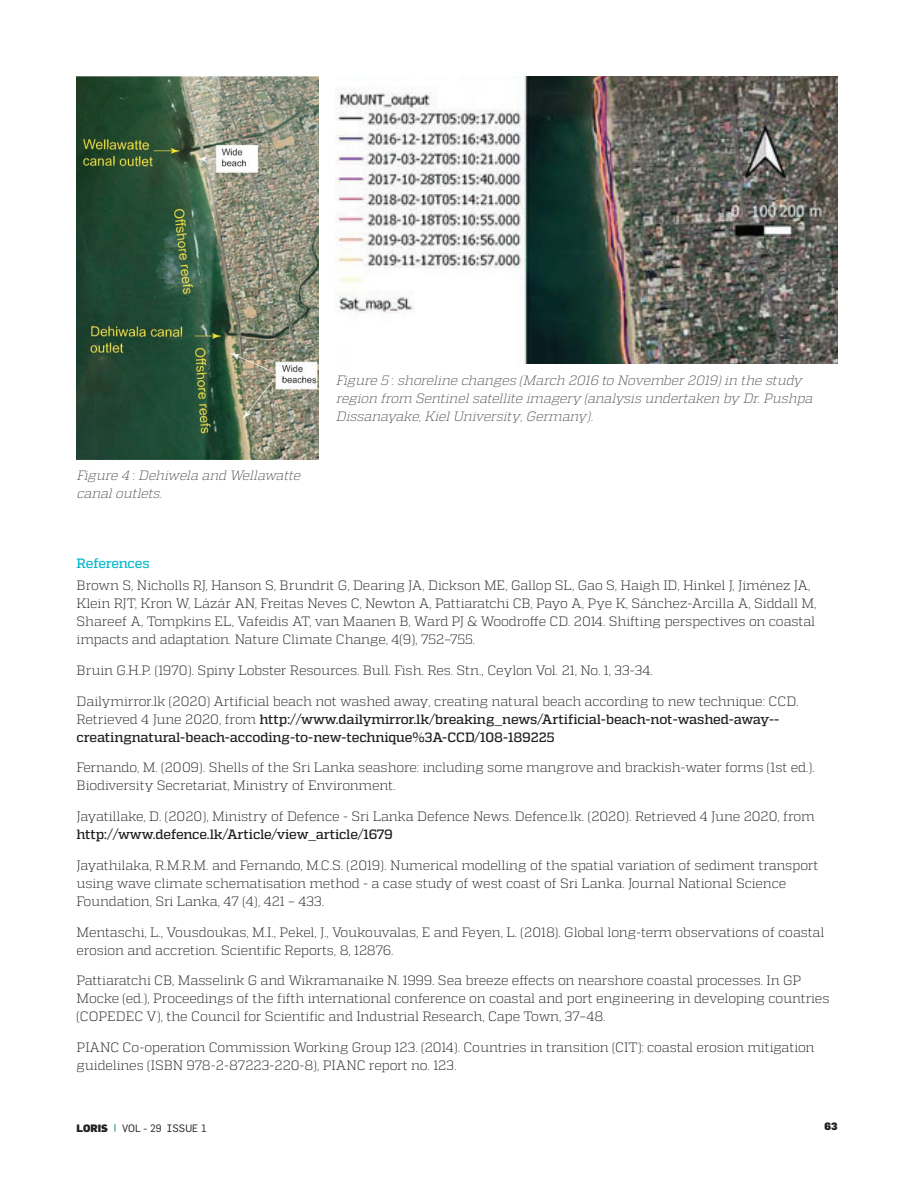
<style>
.page{position:relative;width:918px;height:1188px;background:#fff}
.page>*{position:absolute;margin:0;border:0;box-sizing:border-box;transform-origin:0 0}
.t1{font:300 13.5px/18px "Quadon";letter-spacing:-.01em;color:#231f20}
.t2{font:500 13.5px/18px "Quadon";letter-spacing:-.01em;color:#231f20}
.t3{font:italic 300 13.5px/18px "Quadon";color:#57585a}
.t4{font:500 13.5px "Quadon";letter-spacing:-.015em;color:#03bace}
.t5{font:10.5px "Flama";letter-spacing:.01em;color:#231f20}
.t6{font:900 10.5px "Flama";color:#231f20}
.s1{font-style:normal}
.s2{font-weight:300}
</style>
<div class="page">
<img style="left:77px;top:77px;width:242px;height:383px">
<img style="left:336px;top:77px;width:502px;height:286px">
<p class="t3" style="left:77px;top:467px;width:228px">Figure 4 <span class="s1">:</span> Dehiwela and Wellawatte canaloutlets.</p>
<p class="t3" style="left:336px;top:372px;width:481px">Figure 5 <span class="s1">:</span> shoreline changes (March 2016 to November 2019)in the study region from Sentinelsatellite imagery (analysis undertaken by Dr.Pushpa<br>Dissanayake,KielUniversity,Germany).</p>
<p class="t4" style="left:77px;top:558px;width:75px">References</p>
<p class="t1" style="left:77px;top:577px;width:741px">Brown S, Nicholls RJ, Hanson S, Brundrit G, Dearing JA, Dickson ME, Gallop SL, Gao S, Haigh ID, Hinkel J, Jiménez JA, Klein RJT, Kron W, Lázár AN, Freitas Neves C, Newton A, Pattiaratchi CB, Payo A, Pye K, Sánchez-Arcilla A, Siddall M, Shareef A, Tompkins EL, Vafeidis AT, van Maanen B, Ward PJ &amp; Woodroffe CD. 2014. Shifting perspectives on coastal impacts and adaptation. Nature Climate Change, 4(9), 752–755.</p>
<p class="t1" style="left:77px;top:662px;width:578px">Bruin G.H.P. (1970). Spiny Lobster Resources. Bull. Fish. Res. Stn., Ceylon Vol. 21, No. 1, 33-34.</p>
<p class="t2" style="left:77px;top:693px;width:724px"><span class="s2">Dailymirror.lk (2020) Artificial beach not washed away, creating natural beach according to new technique: CCD.<br>Retrieved 4 June 2020, from</span> http://www.dailymirror.lk/breaking_news/Artificial-beach-not-washed-away-- creatingnatural-beach-accoding-to-new-technique%3A-CCD/108-189225</p>
<p class="t1" style="left:77px;top:760px;width:740px">Fernando, M. (2009). Shells of the Sri Lanka seashore: including some mangrove and brackish-water forms (1st ed.).<br>Biodiversity Secretariat, Ministry of Environment.</p>
<p class="t1" style="left:77px;top:808px;width:740px">Jayatillake, D. (2020), Ministry of Defence - Sri Lanka Defence News. Defence.lk. (2020). Retrieved 4 June 2020, from</p>
<p class="t2" style="left:77px;top:826px;width:318px">http://www.defence.lk/Article/view_article/1679</p>
<p class="t1" style="left:77px;top:857px;width:743px">Jayathilaka, R.M.R.M. and Fernando, M.C.S. (2019). Numerical modelling of the spatial variation of sediment transport using wave climate schematisation method - a case study of west coast of Sri Lanka. Journal National Science<br>Foundation, Sri Lanka, 47 (4), 421 – 433.</p>
<p class="t1" style="left:77px;top:924px;width:749px">Mentaschi, L., Vousdoukas, M.I., Pekel, J., Voukouvalas, E and Feyen, L. (2018). Global long-term observations of coastal erosion and accretion. Scientific Reports, 8, 12876.</p>
<p class="t1" style="left:77px;top:973px;width:755px">Pattiaratchi CB, Masselink G and Wikramanaike N. 1999. Sea breeze effects on nearshore coastal processes. In GP<br>Mocke (ed.), Proceedings of the fifth international conference on coastal and port engineering in developing countries (COPEDEC V), the Council for Scientific and Industrial Research, Cape Town, 37–48.</p>
<p class="t1" style="left:77px;top:1039px;width:740px">PIANC Co-operation Commission Working Group 123. (2014). Countries in transition (CIT): coastal erosion mitigation guidelines (ISBN 978-2-87223-220-8), PIANC report no. 123.</p>
<p class="t6" style="left:77px;top:1121px;width:33px">LORIS</p>
<p class="t5" style="left:122px;top:1124px;width:86px">VOL - 29 ISSUE 1</p>
<p class="t6" style="left:825px;top:1120px;width:15px">63</p>
</div>
